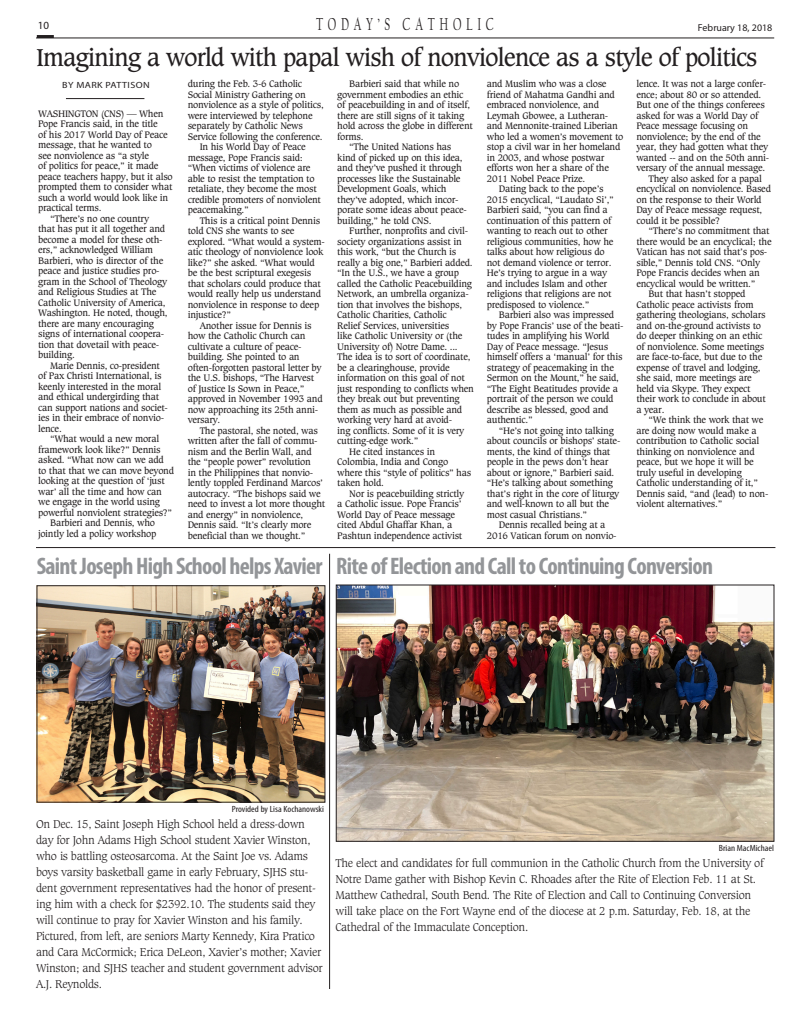
<style>
.page{position:relative;width:810px;height:1026px;background:#fff}
.page>*{position:absolute;margin:0;border:0;box-sizing:border-box;transform-origin:0 0}
.NEWcaxton-30{font:26px "Caxton BT";letter-spacing:-.05em;color:#231f20}
.NEWstandalone{font:700 condensed 24px "Myriad Pro";letter-spacing:-.03em;color:#939598}
.t1{font:18px "FB Californian";letter-spacing:.4em;color:#231f20;scale:.65 1}
.NEWcutlinebig{font:300 12px/16px "Caxton BT";letter-spacing:-.03em;color:#231f20}
.t2{font:11px "Myriad";color:#231f20}
.NEWbody{font:10px/10.5px "Caxton BT";letter-spacing:-.03em;color:#231f20}
.t3{font:10px "Myriad";color:#231f20}
.NEWphotocredit{font:condensed 9px "Myriad Pro";color:#231f20;scale:1.12 1}
.NEWcutlinesmall{font:9px "Myriad Pro";letter-spacing:.04em;color:#231f20;scale:1.12 1}
</style>
<div class="page">
<hr style="left:36px;top:38px;width:738px;height:1px;background:#231f20">
<hr style="left:37px;top:35px;width:17px;height:3px;background:#231f20">
<img style="left:39px;top:587px;width:284px;height:213px">
<div style="left:37px;top:585px;width:288px;height:217px;border:1px solid #231f20"></div>
<hr style="left:36px;top:547px;width:739px;height:1px;background:#231f20">
<hr style="left:329px;top:554px;width:1px;height:435px;background:#231f20">
<img style="left:338px;top:587px;width:434px;height:253px">
<div style="left:336px;top:585px;width:438px;height:257px;border:1px solid #231f20"></div>
<hr style="left:66px;top:98px;width:78px;height:1px;background:#231f20">
<p class="t2" style="left:38px;top:20px;width:13px">10</p>
<h3 class="t1" style="left:316px;top:15px;width:275px">TODAY’S CATHOLIC</h3>
<p class="t3" style="left:698px;top:23px;width:76px">February 18, 2018</p>
<p class="NEWcaxton-30" style="left:36px;top:41px;width:723px">Imagining a world with papal wish of nonviolence as a style of politics</p>
<p class="NEWbody" style="left:38px;top:108px;width:136px">WASHINGTON (CNS) — When<br>Pope Francis said, in the title<br>of his 2017 World Day of Peace message, that he wanted to<br>see nonviolence as “a style<br>of politics for peace,” it made peace teachers happy, but it also prompted them to consider what such a world would look like in practical terms.</p>
<p class="NEWbody" style="left:38px;top:213px;width:131px;text-indent:12px">“There’s no one country that has put it all together and become a model for these oth&shy;ers,” acknowledged William<br>Barbieri, who is director of the peace and justice studies pro&shy;gram in the School of Theology and Religious Studies at The<br>Catholic University of America,<br>Washington. He noted, though, there are many encouraging signs of international coopera&shy;tion that dovetail with peace&shy;building.</p>
<p class="NEWbody" style="left:38px;top:360px;width:131px;text-indent:12px">Marie Dennis, co-president of Pax Christi International, is keenly interested in the moral and ethical undergirding that can support nations and societ&shy;ies in their embrace of nonvio&shy;lence.</p>
<p class="NEWbody" style="left:38px;top:433px;width:138px;text-indent:12px">“What would a new moral framework look like?” Dennis asked. “What now can we add to that that we can move beyond looking at the question of ‘just war’ all the time and how can we engage in the world using powerful nonviolent strategies?”</p>
<p class="NEWbody" style="left:38px;top:517px;width:120px;text-align:right">Barbieri and Dennis, who jointly led a policy workshop</p>
<p class="NEWbody" style="left:636px;top:78px;width:134px">lence. It was not a large confer&shy;ence; about 80 or so attended.<br>But one of the things conferees asked for was a World Day of<br>Peace message focusing on nonviolence; by the end of the year, they had gotten what they wanted -- and on the 50th anni&shy;versary of the annual message.</p>
<p class="NEWbody" style="left:636px;top:173px;width:136px;text-indent:12px">They also asked for a papal encyclical on nonviolence. Based on the response to their World<br>Day of Peace message request, could it be possible?</p>
<p class="NEWbody" style="left:636px;top:225px;width:137px;text-indent:12px">“There’s no commitment that there would be an encyclical; the<br>Vatican has not said that’s pos&shy;sible,” Dennis told CNS. “Only<br>Pope Francis decides when an encyclical would be written.”</p>
<p class="NEWbody" style="left:636px;top:288px;width:131px;text-indent:12px">But that hasn’t stopped<br>Catholic peace activists from gathering theologians, scholars and on-the-ground activists to do deeper thinking on an ethic of nonviolence. Some meetings are face-to-face, but due to the expense of travel and lodging, she said, more meetings are held via Skype. They expect their work to conclude in about a year.</p>
<p class="NEWbody" style="left:636px;top:414px;width:134px;text-indent:12px">“We think the work that we are doing now would make a contribution to Catholic social thinking on nonviolence and peace, but we hope it will be truly useful in developing<br>Catholic understanding of it,”<br>Dennis said, “and (lead) to non&shy;violent alternatives.”</p>
<p class="NEWbody" style="left:188px;top:78px;width:138px">during the Feb. 3-6 Catholic<br>Social Ministry Gathering on nonviolence as a style of politics, were interviewed by telephone separately by Catholic News<br>Service following the conference.</p>
<p class="NEWbody" style="left:188px;top:141px;width:135px;text-indent:12px">In his World Day of Peace message, Pope Francis said: “When victims of violence are able to resist the temptation to retaliate, they become the most credible promoters of nonviolent peacemaking.”</p>
<p class="NEWbody" style="left:188px;top:215px;width:139px;text-indent:12px">This is a critical point Dennis told CNS she wants to see explored. “What would a system&shy;atic theology of nonviolence look like?” she asked. “What would be the best scriptural exegesis that scholars could produce that would really help us understand nonviolence in response to deep injustice?”</p>
<p class="NEWbody" style="left:188px;top:320px;width:137px;text-indent:12px">Another issue for Dennis is how the Catholic Church can cultivate a culture of peace&shy;building. She pointed to an often-forgotten pastoral letter by the U.S. bishops, “The Harvest of Justice Is Sown in Peace,” approved in November 1993 and now approaching its 25th anni&shy;versary.</p>
<p class="NEWbody" style="left:188px;top:425px;width:139px;text-indent:12px">The pastoral, she noted, was written after the fall of commu&shy;nism and the Berlin Wall, and the “people power” revolution<br>in the Philippines that nonvio&shy;lently toppled Ferdinand Marcos’ autocracy. “The bishops said we need to invest a lot more thought and energy” in nonviolence,<br>Dennis said. “It’s clearly more beneficial than we thought.”</p>
<p class="NEWbody" style="left:337px;top:78px;width:137px;text-indent:12px">Barbieri said that while no government embodies an ethic of peacebuilding in and of itself, there are still signs of it taking hold across the globe in different forms.</p>
<p class="NEWbody" style="left:337px;top:141px;width:131px;text-indent:12px">“The United Nations has kind of picked up on this idea, and they’ve pushed it through processes like the Sustainable<br>Development Goals, which they’ve adopted, which incor&shy;porate some ideas about peace&shy;building,” he told CNS.</p>
<p class="NEWbody" style="left:337px;top:225px;width:138px;text-indent:12px">Further, nonprofits and civil&shy;society organizations assist in this work, “but the Church is really a big one,” Barbieri added. “In the U.S., we have a group called the Catholic Peacebuilding<br>Network, an umbrella organiza&shy;tion that involves the bishops,<br>Catholic Charities, Catholic<br>Relief Services, universities<br>like Catholic University or (the<br>University of) Notre Dame. ...<br>The idea is to sort of coordinate, be a clearinghouse, provide information on this goal of not just responding to conflicts when they break out but preventing them as much as possible and working very hard at avoid-<br>ing conflicts. Some of it is very cutting-edge work.”</p>
<p class="NEWbody" style="left:337px;top:446px;width:136px;text-indent:12px">He cited instances in<br>Colombia, India and Congo where this “style of politics” has taken hold.</p>
<p class="NEWbody" style="left:337px;top:488px;width:128px;text-indent:12px">Nor is peacebuilding strictly a Catholic issue. Pope Francis’<br>World Day of Peace message cited Abdul Ghaffar Khan, a<br>Pashtun independence activist</p>
<p class="NEWbody" style="left:487px;top:78px;width:138px">and Muslim who was a close friend of Mahatma Gandhi and embraced nonviolence, and<br>Leymah Gbowee, a Lutheran&shy;and Mennonite-trained Liberian who led a women’s movement to stop a civil war in her homeland in 2003, and whose postwar efforts won her a share of the<br>2011 Nobel Peace Prize.</p>
<p class="NEWbody" style="left:487px;top:183px;width:128px;text-indent:12px">Dating back to the pope’s<br>2015 encyclical, “Laudato Si’,”<br>Barbieri said, “you can find a continuation of this pattern of wanting to reach out to other religious communities, how he talks about how religious do not demand violence or terror.<br>He’s trying to argue in a way and includes Islam and other religions that religions are not predisposed to violence.”</p>
<p class="NEWbody" style="left:487px;top:309px;width:138px;text-indent:12px">Barbieri also was impressed by Pope Francis’ use of the beati&shy;tudes in amplifying his World<br>Day of Peace message. “Jesus himself offers a ‘manual’ for this strategy of peacemaking in the<br>Sermon on the Mount,” he said, “The Eight Beatitudes provide a portrait of the person we could describe as blessed, good and authentic.”</p>
<p class="NEWbody" style="left:487px;top:425px;width:135px;text-indent:12px">“He’s not going into talking about councils or bishops’ state&shy;ments, the kind of things that people in the pews don’t hear about or ignore,” Barbieri said. “He’s talking about something that’s right in the core of liturgy and well-known to all but the most casual Christians.”</p>
<p class="NEWbody" style="left:487px;top:519px;width:131px;text-align:center">Dennis recalled being at a<br>2016 Vatican forum on nonvio-</p>
<p class="NEWcutlinesmall" style="left:62px;top:80px;width:80px">BY MARK PATTISON</p>
<p class="NEWstandalone" style="left:37px;top:551px;width:287px">Saint Joseph High School helps Xavier</p>
<p class="NEWstandalone" style="left:336px;top:551px;width:378px">Rite of Election and Call to Continuing Conversion</p>
<p class="NEWphotocredit" style="left:232px;top:804px;width:84px">Provided by Lisa Kochanowski</p>
<p class="NEWcutlinebig" style="left:36px;top:816px;width:288px">On Dec. 15, Saint Joseph High School held a dress-down day for John Adams High School student Xavier Winston, who is battling osteosarcoma. At the Saint Joe vs. Adams boys varsity basketball game in early February, SJHS stu&shy;dent government representatives had the honor of present&shy;ing him with a check for $2392.10. The students said they will continue to pray for Xavier Winston and his family.<br>Pictured, from left, are seniors Marty Kennedy, Kira Pratico and Cara McCormick; Erica DeLeon, Xavier’s mother; Xavier Winston; and SJHS teacher and student government advisor A.J. Reynolds.</p>
<p class="NEWphotocredit" style="left:719px;top:843px;width:51px">Brian MacMichael</p>
<p class="NEWcutlinebig" style="left:336px;top:855px;width:430px">The elect and candidates for full communion in the Catholic Church from the University of Notre Dame gather with Bishop Kevin C. Rhoades after the Rite of Election Feb. 11 at St.<br>Matthew Cathedral, South Bend. The Rite of Election and Call to Continuing Conversion will take place on the Fort Wayne end of the diocese at 2 p.m. Saturday, Feb. 18, at the Cathedral of the Immaculate Conception.</p>
</div>
